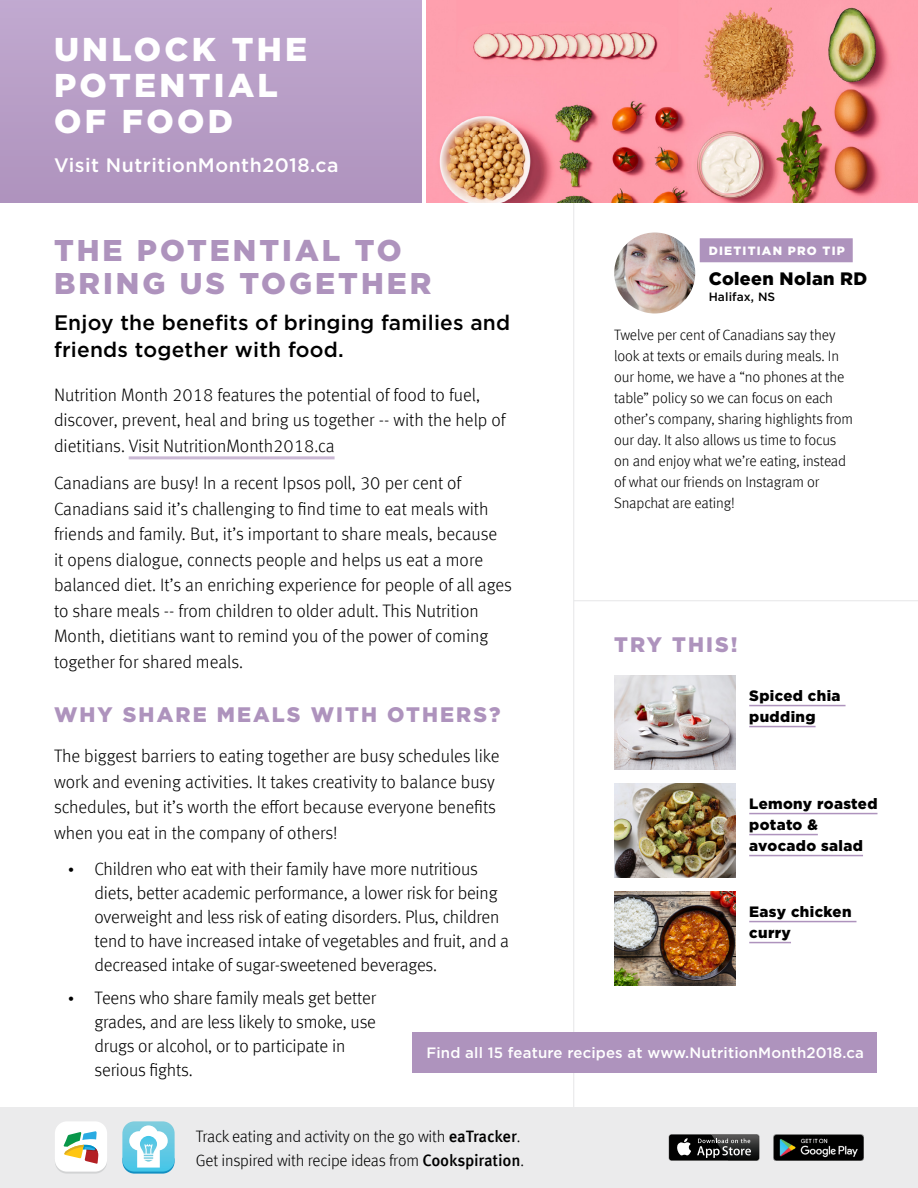
<style>
.page{position:relative;width:918px;height:1188px;background:#fff}
.page>*{position:absolute;margin:0;border:0;box-sizing:border-box;transform-origin:0 0}
.t1{font:900 33px/36px "Gotham HTF";letter-spacing:.1em;color:#fff}
.t2{font:900 30px/33px "Gotham HTF";letter-spacing:.1em;color:#ae93bd}
.t3{font:500 21px/27px "Gotham";letter-spacing:.01em;color:#000}
.t4{font:900 21px "Gotham HTF";letter-spacing:.1em;color:#ae93bd}
.t5{font:500 19.5px "Gotham";letter-spacing:.025em;color:#fff}
.t6{font:300 18px/25.5px "Meta Offc";letter-spacing:-.005em;color:#000}
.t7{font:900 18px "Gotham HTF";letter-spacing:.02em;color:#000}
.t8{font:300 16.5px/24px "Meta Offc";letter-spacing:-.01em;color:#000}
.t9{font:300 15px/21px "Meta Offc";letter-spacing:-.01em;color:#000}
.t10{font:900 15px/21px "Gotham HTF";letter-spacing:.025em;color:#000}
.t11{font:500 15px "Gotham";letter-spacing:.01em;color:#fff}
.t12{font:900 12px "Gotham HTF";letter-spacing:.1em;color:#fff}
.t13{font:500 12px "Gotham";letter-spacing:.01em;color:#000}
.s1{font-family:"Gotham";font-weight:500;font-size:15px}
.s2{font-weight:500}
</style>
<div class="page">
<hr style="left:574px;top:600px;width:344px;height:1px;background:#e6e7e8">
<hr style="left:573px;top:182px;width:1px;height:932px;background:#e6e7e8">
<img style="left:426px;top:0;width:492px;height:202px">
<div style="left:0;top:0;width:422px;height:202px;background:#b89ec6"></div>
<hr style="left:129px;top:456px;width:206px;height:3px;background:#cab9d5">
<div style="left:0;top:1107px;width:918px;height:81px;background:#ebebec"></div>
<svg style="left:122px;top:1121px;width:53px;height:53px"></svg>
<div style="left:55px;top:1121px;width:52px;height:51px;background:#fff;border-radius:12px"></div>
<svg style="left:55px;top:1131px;width:52px;height:43px"></svg>
<div style="left:668px;top:1134px;width:92px;height:27px;background:#7e7d7d;border-radius:3px"></div>
<div style="left:669px;top:1135px;width:90px;height:25px;background:#010101;border-radius:3px"></div>
<svg style="left:677px;top:1138px;width:14px;height:17px"></svg>
<img style="left:711px;top:1158px;width:49px;height:3px">
<img style="left:711px;top:1158px;width:48px;height:2px">
<svg style="left:697px;top:1134px;width:63px;height:24px"></svg>
<img style="left:773px;top:1134px;width:91px;height:27px">
<div style="left:700px;top:238px;width:153px;height:24px;background:#ae93bd"></div>
<img style="left:614px;top:232px;width:81px;height:82px;border-radius:40px">
<img style="left:614px;top:675px;width:122px;height:95px">
<img style="left:614px;top:891px;width:122px;height:95px">
<img style="left:614px;top:783px;width:122px;height:95px">
<hr style="left:749px;top:705px;width:97px;height:1px;background:#ae93bd">
<hr style="left:749px;top:726px;width:67px;height:1px;background:#ae93bd">
<hr style="left:749px;top:921px;width:107px;height:1px;background:#ae93bd">
<hr style="left:749px;top:942px;width:42px;height:1px;background:#ae93bd">
<hr style="left:749px;top:813px;width:129px;height:1px;background:#ae93bd">
<hr style="left:749px;top:834px;width:69px;height:1px;background:#ae93bd">
<hr style="left:749px;top:855px;width:114px;height:1px;background:#ae93bd">
<div style="left:412px;top:1033px;width:466px;height:40px;background:#ae93bd"></div>
<h1 class="t1" style="left:54px;top:30px;width:255px">UNLOCK THE<br>POTENTIAL<br>OF FOOD</h1>
<p class="t5" style="left:54px;top:153px;width:286px">Visit NutritionMonth2018.ca</p>
<h2 class="t2" style="left:54px;top:234px;width:379px">THE POTENTIAL TO<br>BRING US TOGETHER</h2>
<p class="t3" style="left:54px;top:309px;width:458px">Enjoy the benefits of bringing families and friends together with food.</p>
<p class="t6" style="left:54px;top:382px;width:453px">Nutrition Month 2018 features the potential of food to fuel, discover, prevent, heal and bring us together -- with the help of dietitians. Visit NutritionMonth2018.ca</p>
<p class="t6" style="left:54px;top:471px;width:460px">Canadians are busy! In a recent Ipsos poll, 30 per cent of Canadians said it’s challenging to find time to eat meals with friends and family. But, it’s important to share meals, because<br>it opens dialogue, connects people and helps us eat a more balanced diet. It’s an enriching experience for people of all ages to share meals -- from children to older adult. This Nutrition Month, dietitians want to remind you of the power of coming together for shared meals.</p>
<p class="t4" style="left:54px;top:702px;width:448px">WHY SHARE MEALS WITH OTHERS?</p>
<p class="t6" style="left:54px;top:744px;width:447px">The biggest barriers to eating together are busy schedules like work and evening activities. It takes creativity to balance busy schedules, but it’s worth the effort because everyone benefits when you eat in the company of others!</p>
<p class="t6" style="left:95px;top:857px;width:416px;line-height:24px;text-indent:-27px"><span class="s1">•</span> Children who eat with their family have more nutritious diets, better academic performance, a lower risk for being overweight and less risk of eating disorders. Plus, children tend to have increased intake of vegetables and fruit, and a decreased intake of sugar-sweetened beverages.</p>
<p class="t6" style="left:95px;top:986px;width:283px;line-height:24px;text-indent:-27px"><span class="s1">•</span> Teens who share family meals get better grades, and are less likely to smoke, use drugs or alcohol, or to participate in serious fights.</p>
<p class="t12" style="left:709px;top:244px;width:138px">DIETITIAN PRO TIP</p>
<p class="t7" style="left:709px;top:268px;width:160px">Coleen Nolan RD</p>
<p class="t13" style="left:709px;top:289px;width:68px">Halifax, NS</p>
<p class="t9" style="left:614px;top:325px;width:240px">Twelve per cent of Canadians say they look at texts or emails during meals. In our home, we have a “no phones at the table” policy so we can focus on each other’s company, sharing highlights from our day. It also allows us time to focus on and enjoy what we’re eating, instead of what our friends on Instagram or Snapchat are eating!</p>
<p class="t4" style="left:614px;top:633px;width:125px">TRY THIS!</p>
<p class="t10" style="left:749px;top:685px;width:93px">Spiced chia pudding</p>
<p class="t10" style="left:749px;top:793px;width:130px">Lemony roasted potato &amp; avocado salad</p>
<p class="t10" style="left:749px;top:901px;width:104px">Easy chicken curry</p>
<p class="t11" style="left:427px;top:1043px;width:439px">Find all 15 feature recipes at www.NutritionMonth2018.ca</p>
<p class="t8" style="left:196px;top:1124px;width:330px">Track eating and activity on the go with <span class="s2">eaTracker</span>.<br>Get inspired with recipe ideas from <span class="s2">Cookspiration</span>.</p>
</div>
